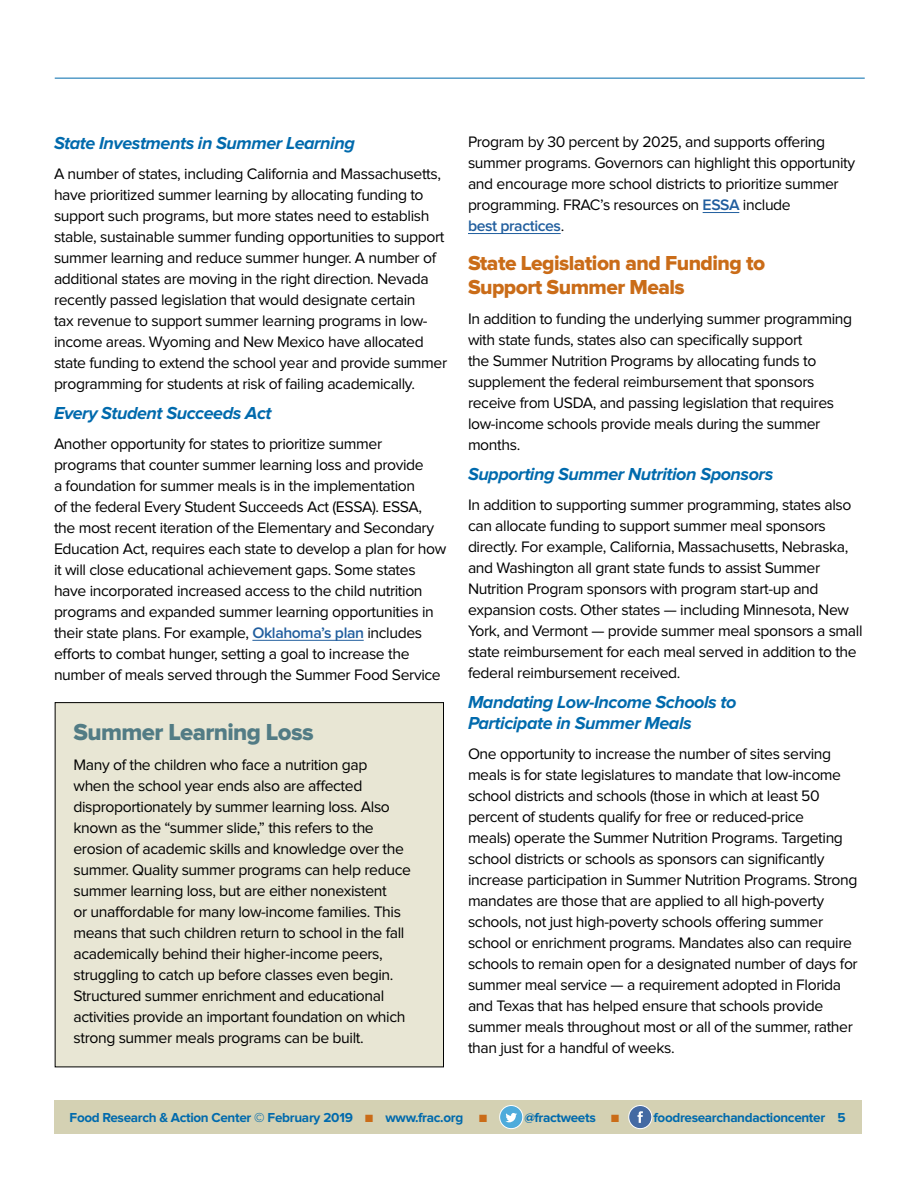
<style>
.page{position:relative;width:918px;height:1188px;background:#fff}
.page>*{position:absolute;margin:0;border:0;box-sizing:border-box;transform-origin:0 0}
.t1{font:24px "Proxima Nova Extrabld";letter-spacing:-.025em;color:#527c85}
.t2{font:21px/24px "Proxima Nova Extrabld";letter-spacing:-.025em;color:#ca6c18}
.t3{font:italic 700 18px/21px "Proxima Nova";letter-spacing:-.025em;color:#006aad}
.t4{font:15.75px/21px "Proxima Nova";letter-spacing:-.025em;color:#000}
.t5{font:700 13.5px "Proxima Nova";letter-spacing:-.025em;color:#006aad}
.s1{font-weight:600;color:#215e9e}
.s2{color:#ca6c18}
</style>
<div class="page">
<hr style="left:252px;top:640px;width:112px;height:1px;background:#215e9e">
<hr style="left:703px;top:212px;width:36px;height:1px;background:#215e9e">
<hr style="left:468px;top:233px;width:93px;height:1px;background:#215e9e">
<div style="left:55px;top:703px;width:389px;height:364px;background:#e8e6d4"></div>
<div style="left:55px;top:702px;width:389px;height:365px;border:1px solid #000"></div>
<hr style="left:55px;top:78px;width:810px;height:1px;background:#006aad">
<div style="left:54px;top:1100px;width:807px;height:34px;background:#d4d1b3"></div>
<div style="left:629px;top:1105px;width:23px;height:24px;background:#446aa3;border:1px solid #fff;border-radius:50%"></div>
<svg style="left:637px;top:1111px;width:6px;height:12px"></svg>
<div style="left:500px;top:1105px;width:23px;height:24px;background:#4eabdb;border:1px solid #fff;border-radius:50%"></div>
<svg style="left:505px;top:1113px;width:12px;height:9px"></svg>
<p class="t3" style="left:54px;top:133px;width:302px">State Investments in Summer Learning</p>
<p class="t4" style="left:54px;top:164px;width:395px">A number of states, including California and Massachusetts, have prioritized summer learning by allocating funding to support such programs, but more states need to establish stable, sustainable summer funding opportunities to support summer learning and reduce summer hunger. A number of additional states are moving in the right direction. Nevada recently passed legislation that would designate certain<br>tax revenue to support summer learning programs in low&shy;income areas. Wyoming and New Mexico have allocated state funding to extend the school year and provide summer programming for students at risk of failing academically.</p>
<p class="t3" style="left:54px;top:403px;width:219px">Every Student Succeeds Act</p>
<p class="t4" style="left:54px;top:434px;width:394px">Another opportunity for states to prioritize summer programs that counter summer learning loss and provide<br>a foundation for summer meals is in the implementation<br>of the federal Every Student Succeeds Act (ESSA). ESSA, the most recent iteration of the Elementary and Secondary Education Act, requires each state to develop a plan for how it will close educational achievement gaps. Some states have incorporated increased access to the child nutrition programs and expanded summer learning opportunities in their state plans. For example, <span class="s1">Oklahoma’s plan</span> includes efforts to combat hunger, setting a goal to increase the number of meals served through the Summer Food Service</p>
<h1 class="t1" style="left:74px;top:721px;width:242px">Summer Learning Loss</h1>
<p class="t4" style="left:74px;top:755px;width:339px">Many of the children who face a nutrition gap<br>when the school year ends also are affected disproportionately by summer learning loss. Also known as the “summer slide,” this refers to the erosion of academic skills and knowledge over the summer. Quality summer programs can help reduce summer learning loss, but are either nonexistent<br>or unaffordable for many low-income families. This means that such children return to school in the fall academically behind their higher-income peers, struggling to catch up before classes even begin.<br>Structured summer enrichment and educational activities provide an important foundation on which strong summer meals programs can be built.</p>
<p class="t4" style="left:468px;top:132px;width:389px">Program by 30 percent by 2025, and supports offering summer programs. Governors can highlight this opportunity and encourage more school districts to prioritize summer programming. FRAC’s resources on <span class="s1">ESSA</span> include<br><span class="s1">best practices</span>.</p>
<h2 class="t2" style="left:468px;top:252px;width:299px">State Legislation and Funding to<br>Support Summer Meals</h2>
<p class="t4" style="left:468px;top:309px;width:386px">In addition to funding the underlying summer programming with state funds, states also can specifically support<br>the Summer Nutrition Programs by allocating funds to supplement the federal reimbursement that sponsors receive from USDA, and passing legislation that requires low-income schools provide meals during the summer months.</p>
<p class="t3" style="left:468px;top:465px;width:307px">Supporting Summer Nutrition Sponsors</p>
<p class="t4" style="left:468px;top:495px;width:396px">In addition to supporting summer programming, states also can allocate funding to support summer meal sponsors directly. For example, California, Massachusetts, Nebraska, and Washington all grant state funds to assist Summer Nutrition Program sponsors with program start-up and expansion costs. Other states — including Minnesota, New York, and Vermont — provide summer meal sponsors a small state reimbursement for each meal served in addition to the federal reimbursement received.</p>
<p class="t3" style="left:468px;top:693px;width:270px">Mandating Low-Income Schools to<br>Participate in Summer Meals</p>
<p class="t4" style="left:468px;top:744px;width:391px">One opportunity to increase the number of sites serving meals is for state legislatures to mandate that low-income school districts and schools (those in which at least 50 percent of students qualify for free or reduced-price<br>meals) operate the Summer Nutrition Programs. Targeting school districts or schools as sponsors can significantly increase participation in Summer Nutrition Programs. Strong mandates are those that are applied to all high-poverty schools, not just high-poverty schools offering summer school or enrichment programs. Mandates also can require schools to remain open for a designated number of days for summer meal service — a requirement adopted in Florida and Texas that has helped ensure that schools provide summer meals throughout most or all of the summer, rather than just for a handful of weeks.</p>
<p class="t5" style="left:70px;top:1112px;width:419px">Food Research &amp; Action Center © February 2019 <span class="s2">■</span> www.frac.org <span class="s2">■</span></p>
<p class="t5" style="left:524px;top:1112px;width:96px">@fractweets <span class="s2">■</span></p>
<p class="t5" style="left:654px;top:1112px;width:194px">foodresearchandactioncenter 5</p>
</div>
